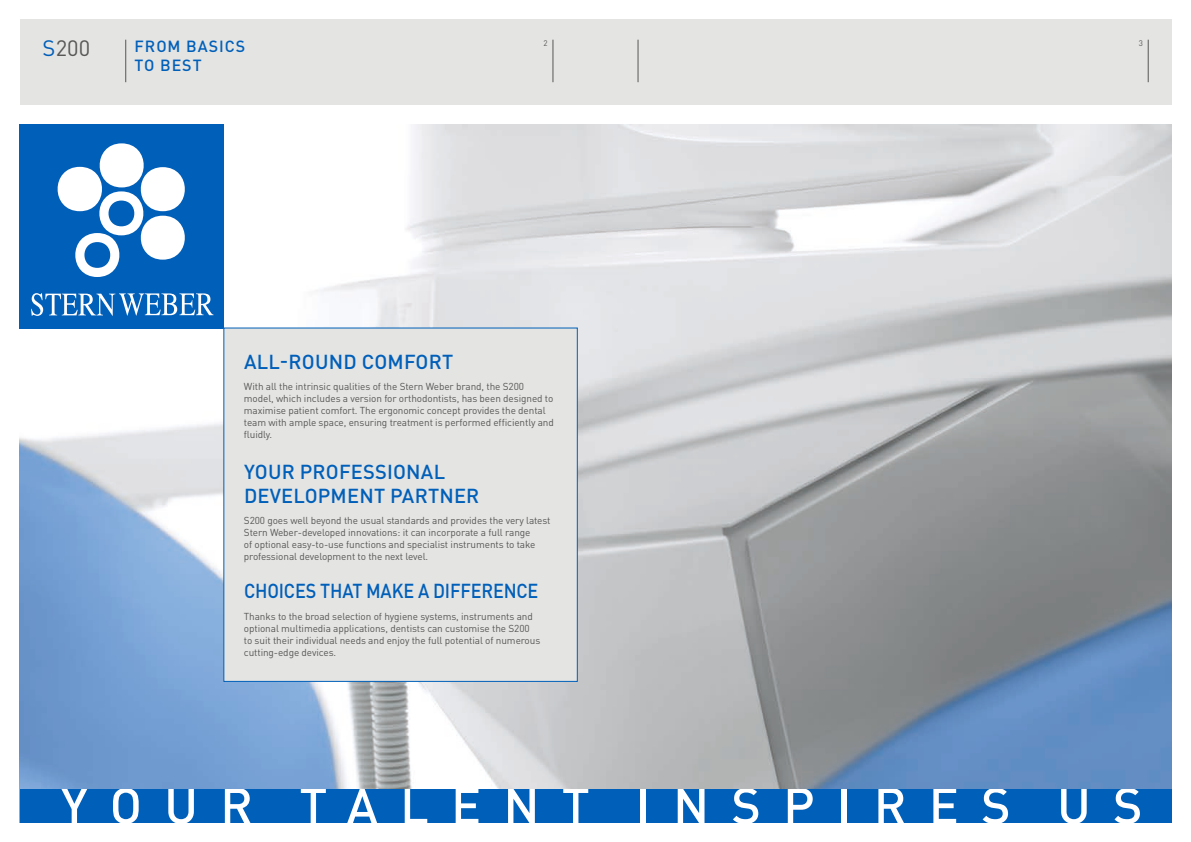
<style>
.page{position:relative;width:1191px;height:842px;background:#fff}
.page>*{position:absolute;margin:0;border:0;box-sizing:border-box;transform-origin:0 0}
.t1{font:500 50px "DIN Pro";letter-spacing:.445em;color:#fff}
.t2{font:22px "DIN Pro";color:#575756}
.t3{font:500 20px/24px "DIN Pro";letter-spacing:.01em;color:#005fb9}
.t4{font:500 20px "DIN Pro";letter-spacing:-.01em;color:#005fb9;scale:.9 1}
.t5{font:500 16px/19.2px "DIN Pro";letter-spacing:.06em;color:#005fb9}
.t6{font:10px/12px "DIN Pro";letter-spacing:-.01em;color:#575756}
.t7{font:8px "DIN Pro";color:#575756}
.s1{color:#005fb9}
</style>
<div class="page">
<div style="left:20px;top:20px;width:1151px;height:85px;background:#e4e4e3"></div>
<hr style="left:125px;top:40px;width:1px;height:42px;background:#575756">
<hr style="left:553px;top:40px;width:1px;height:42px;background:#575756">
<hr style="left:1148px;top:40px;width:1px;height:42px;background:#575756">
<hr style="left:638px;top:40px;width:1px;height:42px;background:#575756">
<img style="left:20px;top:125px;width:1151px;height:664px">
<div style="left:20px;top:125px;width:204px;height:204px;background:#005fb9"></div>
<svg style="left:31px;top:293px;width:182px;height:23px"></svg>
<svg style="left:57px;top:143px;width:128px;height:134px"></svg>
<div style="left:223px;top:327px;width:355px;height:355px;background:#e4e4e3;border:1px solid #005fb9"></div>
<div style="left:20px;top:789px;width:1151px;height:33px;background:#005fb9"></div>
<h2 class="t2" style="left:43px;top:33px;width:49px"><span class="s1">S</span>200</h2>
<p class="t7" style="left:543px;top:37px;width:6px">2</p>
<p class="t7" style="left:1138px;top:37px;width:6px">3</p>
<h3 class="t5" style="left:135px;top:36px;width:112px">FROM BASICS<br>TO BEST</h3>
<h3 class="t3" style="left:244px;top:349px;width:211px">ALL-ROUND COMFORT</h3>
<p class="t6" style="left:244px;top:380px;width:311px">With all the intrinsic qualities of the Stern Weber brand, the S200 model, which includes a version for orthodontists, has been designed to maximise patient comfort. The ergonomic concept provides the dental team with ample space, ensuring treatment is performed efficiently and fluidly.</p>
<h3 class="t3" style="left:244px;top:458px;width:237px">YOUR PROFESSIONAL<br>DEVELOPMENT PARTNER</h3>
<p class="t6" style="left:244px;top:514px;width:308px">S200 goes well beyond the usual standards and provides the very latest Stern Weber-developed innovations: it can incorporate a full range<br>of optional easy-to-use functions and specialist instruments to take professional development to the next level.</p>
<h3 class="t4" style="left:244px;top:577px;width:329px">CHOICES THAT MAKE A DIFFERENCE</h3>
<p class="t6" style="left:244px;top:610px;width:298px">Thanks to the broad selection of hygiene systems, instruments and optional multimedia applications, dentists can customise the S200 to suit their individual needs and enjoy the full potential of numerous cutting-edge devices.</p>
<h1 class="t1" style="left:61px;top:772px;width:1083px">YOUR TALENT INSPIRES US</h1>
</div>
